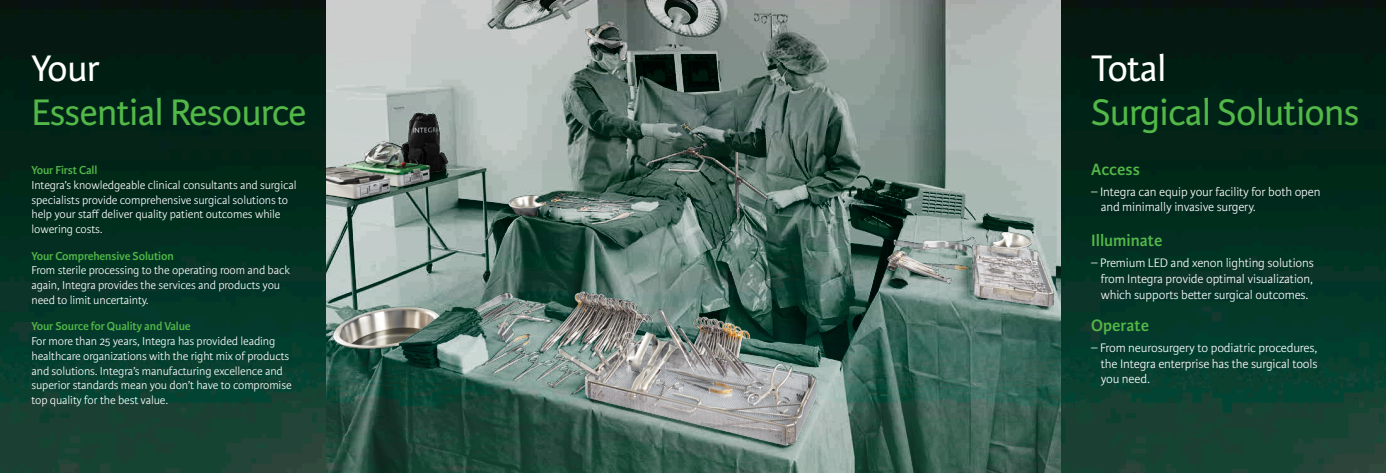
<style>
.page{position:relative;width:1386px;height:473px;background:#fff}
.page>*{position:absolute;margin:0;border:0;box-sizing:border-box;transform-origin:0 0}
.t1{font:39.38px/44px "Karmina Sans";letter-spacing:-.02em;color:#52b847}
.t2{font:600 17.5px "Karmina Sans";color:#52b847}
.t3{font:300 13.12px/15.8px "Karmina Sans";letter-spacing:-.01em;color:#fff;text-align:justify}
.t4{font:300 12.25px/14.7px "Karmina Sans";letter-spacing:-.01em;color:#fff}
.s1{color:#fff}
.s2{font-weight:600;color:#52b847}
</style>
<div class="page">
<img style="left:325px;top:459px;width:737px;height:13px">
<img style="left:1062px;top:0;width:324px;height:472px">
<img style="left:325px;top:0;width:748px;height:459px">
<img style="left:0;top:0;width:325px;height:472px">
<p class="t1" style="left:32px;top:47px;width:276px"><span class="s1">Your<br></span>Essential Resource</p>
<p class="t4" style="left:32px;top:163px;width:267px"><span class="s2">Your First Call<br></span>Integra’s knowledgeable clinical consultants and surgical specialists provide comprehensive surgical solutions to help your staff deliver quality patient outcomes while lowering costs.</p>
<p class="t4" style="left:32px;top:248px;width:260px"><span class="s2">Your Comprehensive Solution<br></span>From sterile processing to the operating room and back again, Integra provides the services and products you need to limit uncertainty.</p>
<p class="t4" style="left:32px;top:319px;width:262px"><span class="s2">Your Source for Quality and Value<br></span>For more than 25 years, Integra has provided leading healthcare organizations with the right mix of products and solutions. Integra’s manufacturing excellence and superior standards mean you don’t have to compromise top quality for the best value.</p>
<p class="t1" style="left:1091px;top:47px;width:270px"><span class="s1">Total<br></span>Surgical Solutions</p>
<p class="t2" style="left:1091px;top:159px;width:50px">Access</p>
<p class="t3" style="left:1101px;top:184px;width:221px;text-indent:-10px">– Integra can equip your facility for both open and minimally invasive surgery.</p>
<p class="t2" style="left:1091px;top:230px;width:73px">Illuminate</p>
<p class="t3" style="left:1101px;top:255px;width:215px;text-indent:-10px">– Premium LED and xenon lighting solutions from Integra provide optimal visualization, which supports better surgical outcomes.</p>
<p class="t2" style="left:1091px;top:315px;width:59px">Operate</p>
<p class="t3" style="left:1101px;top:340px;width:218px;text-indent:-10px">– From neurosurgery to podiatric procedures, the Integra enterprise has the surgical tools you need.</p>
</div>
